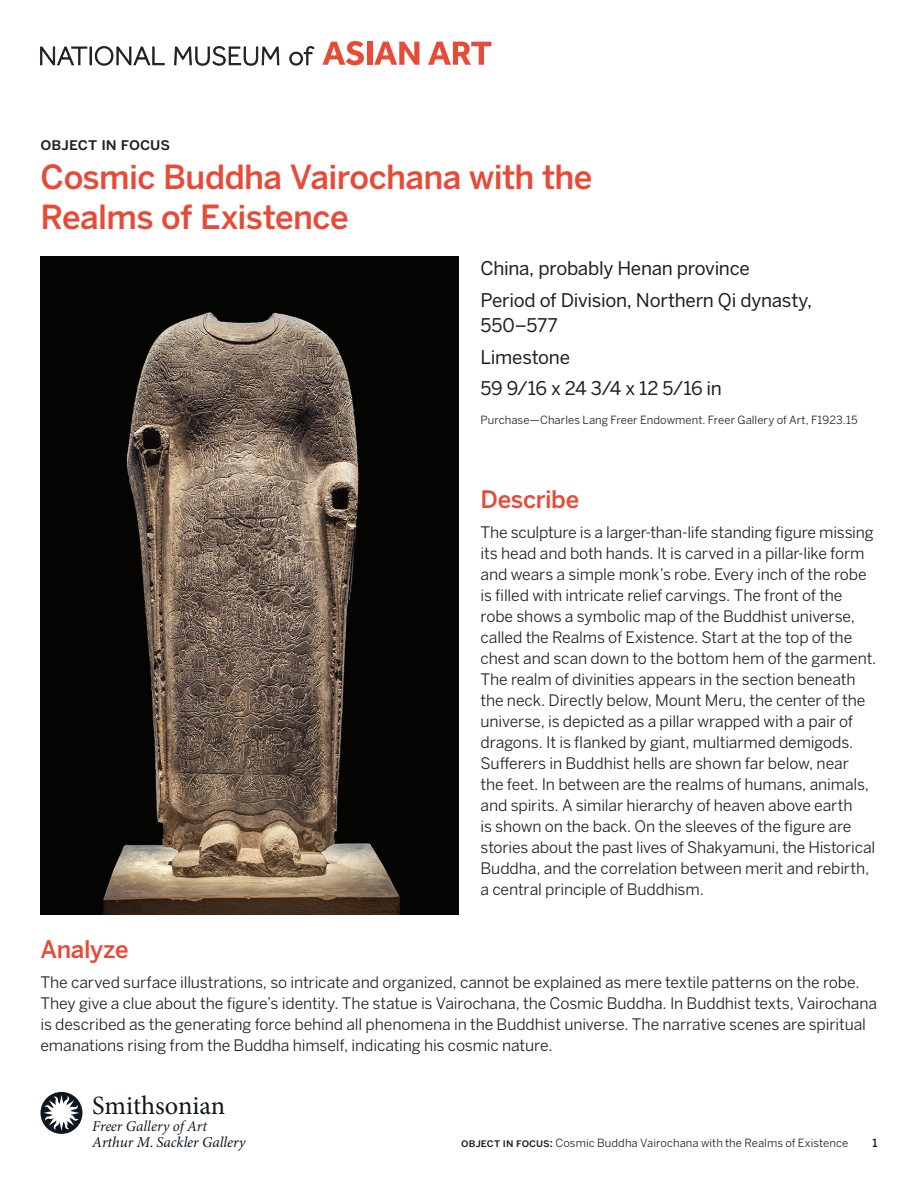
<style>
.page{position:relative;width:918px;height:1188px;background:#fff}
.page>*{position:absolute;margin:0;border:0;box-sizing:border-box;transform-origin:0 0}
.t1{font:500 33px/39.6px "Benton Sans";letter-spacing:-.02em;color:#e74b37}
.t2{font:26.4px "Minion Pro";color:#0e171f}
.t3{font:500 24px "Benton Sans";letter-spacing:-.015em;color:#e74b37}
.t4{font:18.75px/31.5px "Benton Sans";letter-spacing:-.015em;color:#231f20}
.t5{font:500 16.5px "Benton Sans";color:#231f20}
.t6{font:15.75px/21px "Benton Sans";letter-spacing:-.01em;color:#231f20}
.t7{font:italic 15.15px "Minion Pro";color:#0e171f}
.t8{font:italic 15.15px "Minion Pro";color:#211d1f}
.t9{font:11.25px "Benton Sans";letter-spacing:.005em;color:#231f20}
.t10{font:500 11.25px "Benton Sans";color:#231f20}
.s1{font-weight:500}
</style>
<div class="page">
<svg style="left:40px;top:46px;width:124px;height:19px"></svg>
<svg style="left:174px;top:46px;width:105px;height:19px"></svg>
<svg style="left:290px;top:46px;width:24px;height:19px"></svg>
<svg style="left:322px;top:41px;width:42px;height:24px"></svg>
<div style="left:367px;top:42px;width:5px;height:23px;background:#e74b37"></div>
<svg style="left:374px;top:42px;width:45px;height:23px"></svg>
<svg style="left:428px;top:42px;width:63px;height:23px"></svg>
<div style="left:40px;top:1092px;width:42px;height:42px;background:#0e171f;border-radius:50%"></div>
<svg style="left:44px;top:1095px;width:35px;height:36px"></svg>
<img style="left:41px;top:256px;width:418px;height:658px">
<p class="t5" style="left:40px;top:133px;width:131px">object in focus</p>
<h1 class="t1" style="left:40px;top:158px;width:554px">Cosmic Buddha Vairochana with the<br>Realms of Existence</h1>
<p class="t4" style="left:481px;top:253px;width:333px">China, probably Henan province<br>Period of Division, Northern Qi dynasty,</p>
<p class="t4" style="left:481px;top:310px;width:243px">550–577<br>Limestone<br>59 9/16 x 24 3/4 x 12 5/16 in</p>
<p class="t9" style="left:481px;top:413px;width:379px">Purchase—Charles Lang Freer Endowment. Freer Gallery of Art, F1923.15</p>
<h3 class="t3" style="left:481px;top:484px;width:100px">Describe</h3>
<p class="t6" style="left:481px;top:522px;width:397px">The sculpture is a larger-than-life standing figure missing its head and both hands. It is carved in a pillar-like form and wears a simple monk’s robe. Every inch of the robe is filled with intricate relief carvings. The front of the robe shows a symbolic map of the Buddhist universe, called the Realms of Existence. Start at the top of the chest and scan down to the bottom hem of the garment.<br>The realm of divinities appears in the section beneath the neck. Directly below, Mount Meru, the center of the universe, is depicted as a pillar wrapped with a pair of dragons. It is flanked by giant, multiarmed demigods.<br>Sufferers in Buddhist hells are shown far below, near<br>the feet. In between are the realms of humans, animals, and spirits. A similar hierarchy of heaven above earth<br>is shown on the back. On the sleeves of the figure are stories about the past lives of Shakyamuni, the Historical Buddha, and the correlation between merit and rebirth, a central principle of Buddhism.</p>
<h3 class="t3" style="left:40px;top:934px;width:90px">Analyze</h3>
<p class="t6" style="left:40px;top:972px;width:838px">The carved surface illustrations, so intricate and organized, cannot be explained as mere textile patterns on the robe.<br>They give a clue about the figure’s identity. The statue is Vairochana, the Cosmic Buddha. In Buddhist texts, Vairochana is described as the generating force behind all phenomena in the Buddhist universe. The narrative scenes are spiritual emanations rising from the Buddha himself, indicating his cosmic nature.</p>
<h2 class="t2" style="left:92px;top:1088px;width:135px">Smithsonian</h2>
<p class="t8" style="left:92px;top:1116px;width:116px">Freer Gallery of Art</p>
<p class="t7" style="left:92px;top:1132px;width:155px">Arthur M. Sackler Gallery</p>
<p class="t9" style="left:461px;top:1136px;width:388px"><span class="s1">Object in focus:</span> Cosmic Buddha Vairochana with the Realms of Existence</p>
<p class="t10" style="left:872px;top:1136px;width:7px">1</p>
</div>
